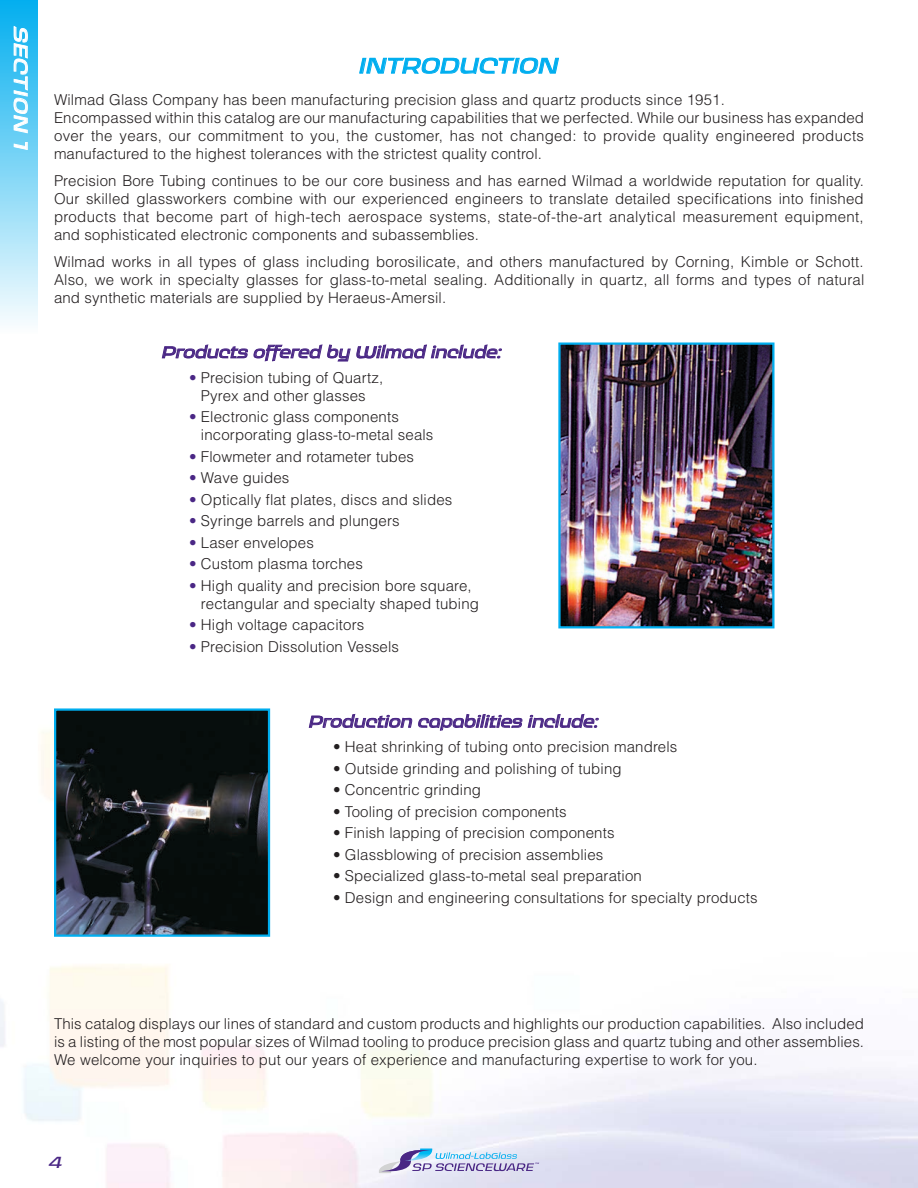
<style>
.page{position:relative;width:918px;height:1188px;background:#fff}
.page>*{position:absolute;margin:0;border:0;box-sizing:border-box;transform-origin:0 0}
.t1{font:italic 500 24px "Ritafurey";letter-spacing:.01em;color:#00aeef}
.t2{font:italic 500 21px "Ritafurey";color:#fff}
.Body_text{font:italic 500 18px "Ritafurey";color:#4a2785}
.Body_text-2{font:300 15px/18px "Helvetica";letter-spacing:.01em;color:#231f20;text-align:justify}
.body_w_tabs{font:300 15px/18px "Helvetica";letter-spacing:.01em;color:#231f20}
.s1{color:#4a2785}
</style>
<div class="page">
<svg style="left:379px;top:1149px;width:160px;height:24px"></svg>
<div style="left:0;top:0;width:38px;height:334px;background:linear-gradient(to bottom,#02aeef,#fbfdfe)"></div>
<svg style="left:13px;top:25px;width:15px;height:109px"></svg>
<svg style="left:13px;top:142px;width:15px;height:8px"></svg>
<svg style="left:359px;top:58px;width:200px;height:16px"></svg>
<svg style="left:162px;top:344px;width:340px;height:17px"></svg>
<svg style="left:309px;top:713px;width:103px;height:15px"></svg>
<svg style="left:418px;top:714px;width:104px;height:17px"></svg>
<svg style="left:528px;top:713px;width:71px;height:15px"></svg>
<img style="left:561px;top:345px;width:211px;height:280px">
<div style="left:558px;top:342px;width:217px;height:286px;border:2px solid #00aeef"></div>
<img style="left:57px;top:711px;width:210px;height:223px">
<div style="left:54px;top:708px;width:216px;height:229px;border:2px solid #00aeef"></div>
<p class="t2" style="left:34px;top:27px;width:125px;rotate:90deg">SECTION 1</p>
<p class="t1" style="left:359px;top:51px;width:201px">INTRODUCTION</p>
<p class="Body_text-2" style="left:54px;top:90px;width:672px">Wilmad Glass Company has been manufacturing precision glass and quartz products since 1951.</p>
<p class="Body_text-2" style="left:54px;top:108px;width:812px">Encompassed within this catalog are our manufacturing capabilities that we perfected. While our business has expanded over the years, our commitment to you, the customer, has not changed: to provide quality engineered products manufactured to the highest tolerances with the strictest quality control.</p>
<p class="Body_text-2" style="left:54px;top:171px;width:811px">Precision Bore Tubing continues to be our core business and has earned Wilmad a worldwide reputation for quality.<br>Our skilled glassworkers combine with our experienced engineers to translate detailed specifications into finished products that become part of high-tech aerospace systems, state-of-the-art analytical measurement equipment, and sophisticated electronic components and subassemblies.</p>
<p class="Body_text-2" style="left:54px;top:252px;width:812px">Wilmad works in all types of glass including borosilicate, and others manufactured by Corning, Kimble or Schott.<br>Also, we work in specialty glasses for glass-to-metal sealing. Additionally in quartz, all forms and types of natural and synthetic materials are supplied by Heraeus-Amersil.</p>
<p class="Body_text" style="left:162px;top:341px;width:341px">Products offered by Wilmad include:</p>
<p class="body_w_tabs" style="left:189px;top:368px;width:196px;text-align:center"><span class="s1">•</span> Precision tubing of Quartz,<br>Pyrex and other glasses</p>
<p class="body_w_tabs" style="left:201px;top:407px;width:234px;text-indent:-12px"><span class="s1">•</span> Electronic glass components incorporating glass-to-metal seals</p>
<p class="body_w_tabs" style="left:189px;top:447px;width:227px"><span class="s1">•</span> Flowmeter and rotameter tubes</p>
<p class="body_w_tabs" style="left:189px;top:468px;width:102px"><span class="s1">•</span> Wave guides</p>
<p class="body_w_tabs" style="left:189px;top:490px;width:265px"><span class="s1">•</span> Optically flat plates, discs and slides</p>
<p class="body_w_tabs" style="left:189px;top:511px;width:212px"><span class="s1">•</span> Syringe barrels and plungers</p>
<p class="body_w_tabs" style="left:189px;top:533px;width:126px"><span class="s1">•</span> Laser envelopes</p>
<p class="body_w_tabs" style="left:189px;top:554px;width:175px"><span class="s1">•</span> Custom plasma torches</p>
<p class="body_w_tabs" style="left:201px;top:576px;width:280px;text-indent:-12px"><span class="s1">•</span> High quality and precision bore square, rectangular and specialty shaped tubing</p>
<p class="body_w_tabs" style="left:189px;top:615px;width:177px"><span class="s1">•</span> High voltage capacitors</p>
<p class="body_w_tabs" style="left:189px;top:637px;width:212px"><span class="s1">•</span> Precision Dissolution Vessels</p>
<p class="Body_text" style="left:309px;top:710px;width:291px">Production capabilities include:</p>
<p class="body_w_tabs" style="left:333px;top:737px;width:346px">• Heat shrinking of tubing onto precision mandrels</p>
<p class="body_w_tabs" style="left:333px;top:759px;width:290px">• Outside grinding and polishing of tubing</p>
<p class="body_w_tabs" style="left:333px;top:780px;width:150px">• Concentric grinding</p>
<p class="body_w_tabs" style="left:333px;top:802px;width:235px">• Tooling of precision components</p>
<p class="body_w_tabs" style="left:333px;top:823px;width:283px">• Finish lapping of precision components</p>
<p class="body_w_tabs" style="left:333px;top:845px;width:272px">• Glassblowing of precision assemblies</p>
<p class="body_w_tabs" style="left:333px;top:866px;width:310px">• Specialized glass-to-metal seal preparation</p>
<p class="body_w_tabs" style="left:333px;top:888px;width:426px">• Design and engineering consultations for specialty products</p>
<p class="Body_text-2" style="left:54px;top:1014px;width:812px">This catalog displays our lines of standard and custom products and highlights our production capabilities. Also included is a listing of the most popular sizes of Wilmad tooling to produce precision glass and quartz tubing and other assemblies.<br>We welcome your inquiries to put our years of experience and manufacturing expertise to work for you.</p>
<p class="Body_text" style="left:49px;top:1151px;width:15px">4</p>
</div>
